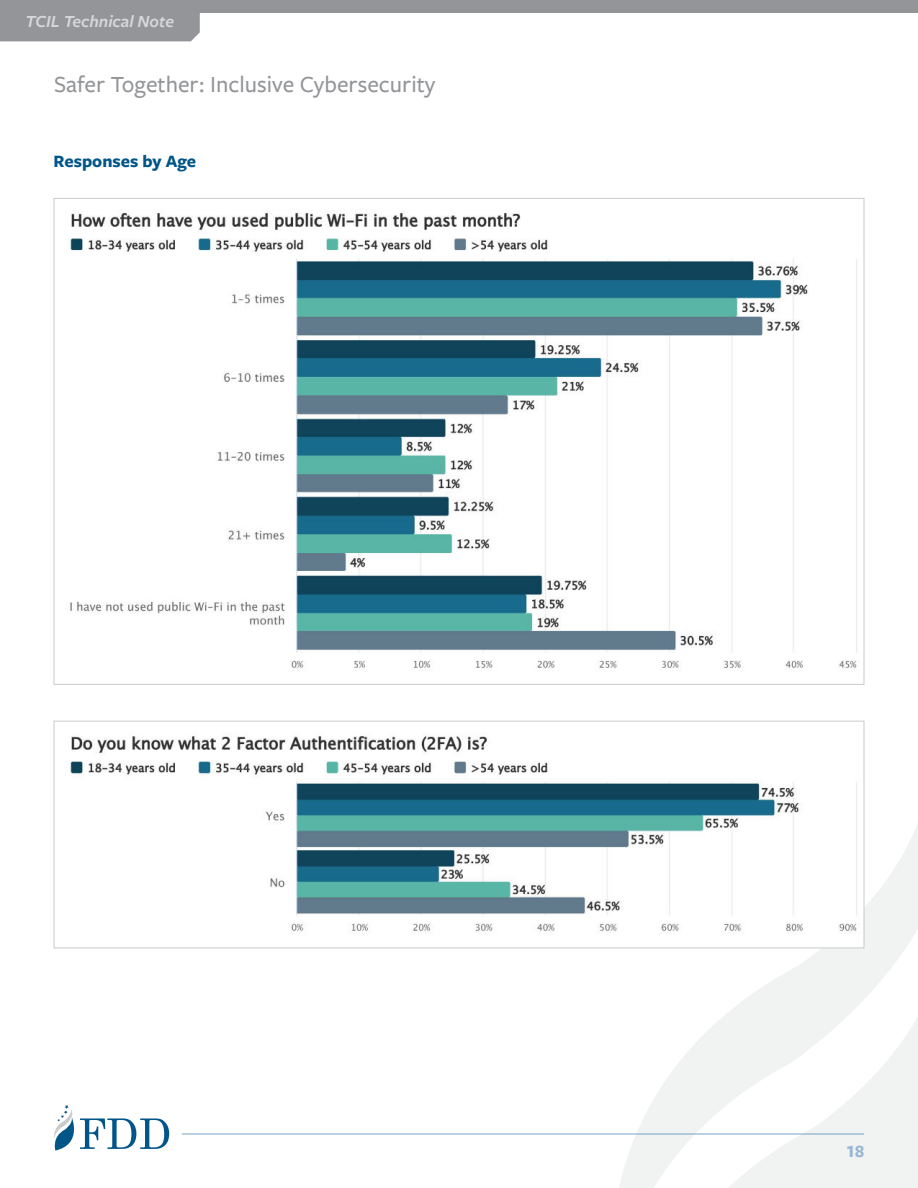
<style>
.page{position:relative;width:918px;height:1188px;background:#fff}
.page>*{position:absolute;margin:0;border:0;box-sizing:border-box;transform-origin:0 0}
.t1{font:500 24px "Freight Sans Pro";color:#939598}
.t2{font:700 18px "Freight Sans Pro";color:#005689}
.t3{font:700 18px "Freight Sans Pro";color:#96b7d4}
.t4{font:italic 600 17.55px "Freight Sans Pro";color:#d6d7d8}
</style>
<div class="page">
<div style="left:0;top:12px;width:200px;height:29px;background:#939598"></div>
<svg style="left:864px;top:739px;width:54px;height:162px"></svg>
<svg style="left:585px;top:901px;width:333px;height:287px"></svg>
<div style="left:0;top:0;width:918px;height:12px;background:#939598"></div>
<hr style="left:182px;top:1134px;width:682px;height:1px;background:#77a4c9">
<svg style="left:54px;top:1105px;width:115px;height:46px"></svg>
<img style="left:70px;top:212px;width:787px;height:459px">
<img style="left:70px;top:735px;width:792px;height:211px">
<div style="left:54px;top:721px;width:810px;height:227px;border:1px solid #c9cbcc"></div>
<p class="t4" style="left:26px;top:10px;width:150px">TCIL Technical Note</p>
<p class="t1" style="left:54px;top:75px;width:383px">Safer Together: Inclusive Cybersecurity</p>
<p class="t2" style="left:54px;top:155px;width:144px">Responses by Age</p>
<p class="t3" style="left:846px;top:1145px;width:19px">18</p>
</div>
